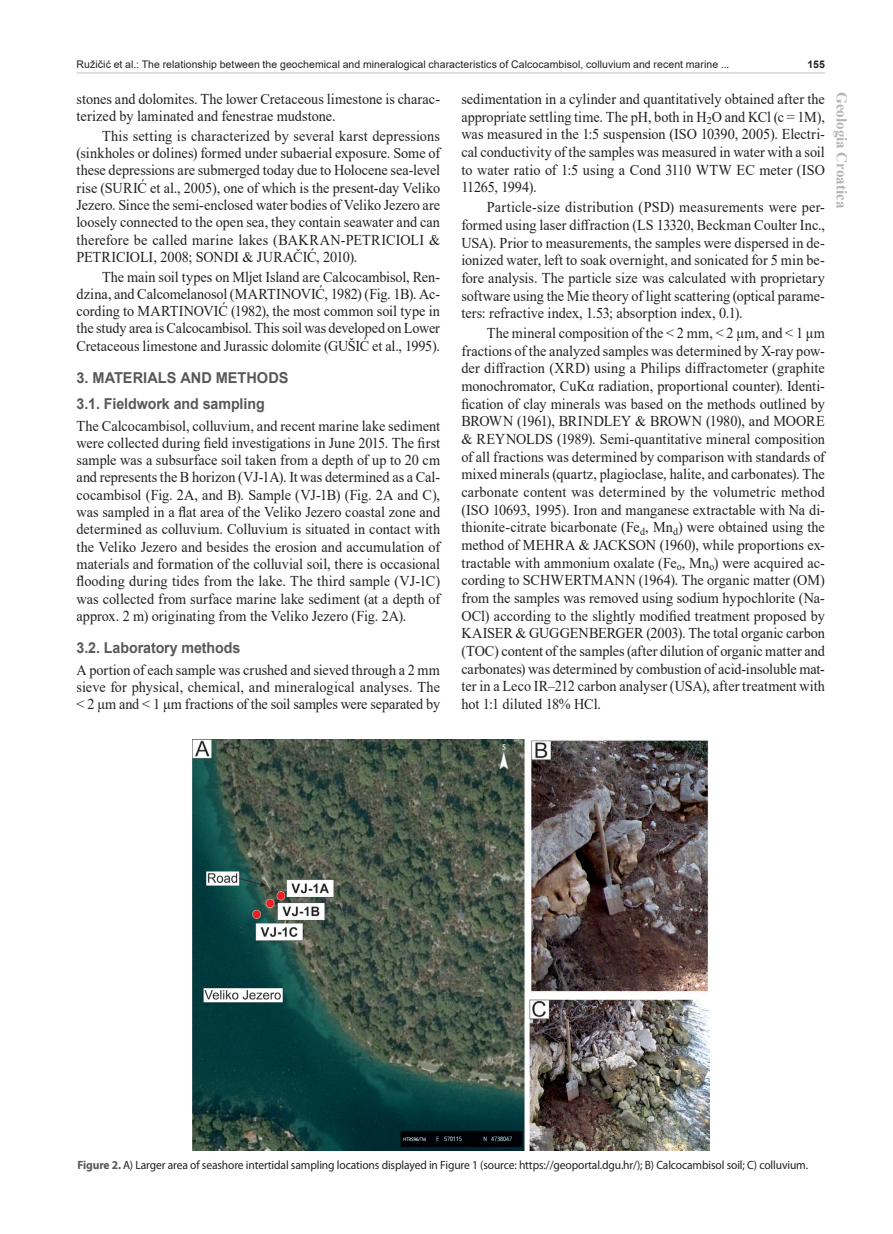
<style>
.page{position:relative;width:893px;height:1234px;background:#fff}
.page>*{position:absolute;margin:0;border:0;box-sizing:border-box;transform-origin:0 0}
.t1{font:15px/17.7px "Times New Roman";color:#231f20;text-align:justify;scale:.95 1}
.t2{font:700 15px/25.8px "Arial";letter-spacing:-.005em;color:#57585a}
.t3{font:700 15px "Arial";letter-spacing:-.005em;color:#57585a;scale:.95 1}
.t4{font:700 15px "Times New Roman";color:#b2b3b7}
.t5{font:12px "Myriad Pro";letter-spacing:-.01em;color:#231f20;scale:.96 1}
.t6{font:10.5px "Arial";letter-spacing:.005em;color:#231f20}
.t7{font:700 10.5px "Arial";color:#231f20}
.s1{font-weight:700;color:#57585a}
</style>
<div class="page">
<hr style="left:77px;top:72px;width:748px;height:1px;background:#c7c8ca">
<img style="left:192px;top:739px;width:517px;height:411px">
<p class="t6" style="left:77px;top:57px;width:654px">Ružičić et al.: The relationship between the geochemical and mineralogical characteristics of Calcocambisol, colluvium and recent marine ...</p>
<p class="t7" style="left:807px;top:57px;width:19px">155</p>
<p class="t1" style="left:77px;top:90px;width:384px;line-height:17.2px">stones and dolomites. The lower Cretaceous limestone is charac&shy;terized by laminated and fenestrae mudstone.</p>
<p class="t1" style="left:77px;top:127px;width:384px;line-height:17.2px;text-indent:26px">This setting is characterized by several karst depressions (sinkholes or dolines) formed under subaerial exposure. Some of these depressions are submerged today due to Holocene sea-level rise (SURIĆ et al., 2005), one of which is the present-day Veliko Jezero. Since the semi-enclosed water bodies of Veliko Jezero are loosely connected to the open sea, they contain seawater and can therefore be called marine lakes (BAKRAN-PETRICIOLI &amp; PETRICIOLI, 2008; SONDI &amp; JURAČIĆ, 2010).</p>
<p class="t1" style="left:77px;top:267px;width:384px;line-height:17.2px;text-indent:26px">The main soil types on Mljet Island are Calcocambisol, Ren&shy;dzina, and Calcomelanosol (MARTINOVIĆ, 1982) (Fig. 1B). Ac&shy;cording to MARTINOVIĆ (1982), the most common soil type in the study area is Calcocambisol. This soil was developed on Lower Cretaceous limestone and Jurassic dolomite (GUŠIĆ et al., 1995).</p>
<p class="t2" style="left:77px;top:365px;width:213px">3. MATERIALS AND METHODS<br>3.1. Fieldwork and sampling</p>
<p class="t1" style="left:77px;top:416px;width:384px;line-height:17.2px">The Calcocambisol, colluvium, and recent marine lake sediment were collected during field investigations in June 2015. The first sample was a subsurface soil taken from a depth of up to 20 cm and represents the B horizon (VJ-1A). It was determined as a Cal&shy;cocambisol (Fig. 2A, and B). Sample (VJ-1B) (Fig. 2A and C), was sampled in a flat area of the Veliko Jezero coastal zone and determined as colluvium. Colluvium is situated in contact with the Veliko Jezero and besides the erosion and accumulation of materials and formation of the colluvial soil, there is occasional flooding during tides from the lake. The third sample (VJ-1C) was collected from surface marine lake sediment (at a depth of approx. 2 m) originating from the Veliko Jezero (Fig. 2A).</p>
<p class="t3" style="left:77px;top:637px;width:174px">3.2. Laboratory methods</p>
<p class="t1" style="left:77px;top:660px;width:384px;line-height:17.2px">A portion of each sample was crushed and sieved through a 2 mm sieve for physical, chemical, and mineralogical analyses. The &lt; 2 μm and &lt; 1 μm fractions of the soil samples were separated by</p>
<p class="t4" style="left:853px;top:92px;width:118px;rotate:90deg">Geologia Croatica</p>
<p class="t1" style="left:461px;top:90px;width:384px">sedimentation in a cylinder and quantitatively obtained after the appropriate settling time. The pH, both in H<sub>2</sub>O and KCl (c = 1M), was measured in the 1:5 suspension (ISO 10390, 2005). Electri&shy;cal conductivity of the samples was measured in water with a soil to water ratio of 1:5 using a Cond 3110 WTW EC meter (ISO 11265, 1994).</p>
<p class="t1" style="left:461px;top:198px;width:384px;text-indent:26px">Particle-size distribution (PSD) measurements were per&shy;formed using laser diffraction (LS 13320, Beckman Coulter Inc., USA). Prior to measurements, the samples were dispersed in de&shy;ionized water, left to soak overnight, and sonicated for 5 min be&shy;fore analysis. The particle size was calculated with proprietary software using the Mie theory of light scattering (optical parame&shy;ters: refractive index, 1.53; absorption index, 0.1).</p>
<p class="t1" style="left:461px;top:323px;width:384px;text-indent:26px">The mineral composition of the &lt; 2 mm, &lt; 2 μm, and &lt; 1 μm fractions of the analyzed samples was determined by X-ray pow&shy;der diffraction (XRD) using a Philips diffractometer (graphite monochromator, CuKα radiation, proportional counter). Identi&shy;fication of clay minerals was based on the methods outlined by BROWN (1961), BRINDLEY &amp; BROWN (1980), and MOORE &amp; REYNOLDS (1989). Semi-quantitative mineral composition of all fractions was determined by comparison with standards of mixed minerals (quartz, plagioclase, halite, and carbonates). The carbonate content was determined by the volumetric method (ISO 10693, 1995). Iron and manganese extractable with Na di&shy;thionite-citrate bicarbonate (Fe<sub>d</sub>, Mn<sub>d</sub>) were obtained using the method of MEHRA &amp; JACKSON (1960), while proportions ex&shy;tractable with ammonium oxalate (Fe<sub>o</sub>, Mn<sub>o</sub>) were acquired ac&shy;cording to SCHWERTMANN (1964). The organic matter (OM) from the samples was removed using sodium hypochlorite (Na-OCl) according to the slightly modified treatment proposed by KAISER &amp; GUGGENBERGER (2003). The total organic carbon (TOC) content of the samples (after dilution of organic matter and carbonates) was determined by combustion of acid-insoluble mat&shy;ter in a Leco IR–212 carbon analyser (USA), after treatment with hot 1:1 diluted 18% HCl.</p>
<p class="t5" style="left:77px;top:1158px;width:763px"><span class="s1">Figure 2.</span> A) Larger area of seashore intertidal sampling locations displayed in Figure 1 (source: https://geoportal.dgu.hr/); B) Calcocambisol soil; C) colluvium.</p>
</div>
